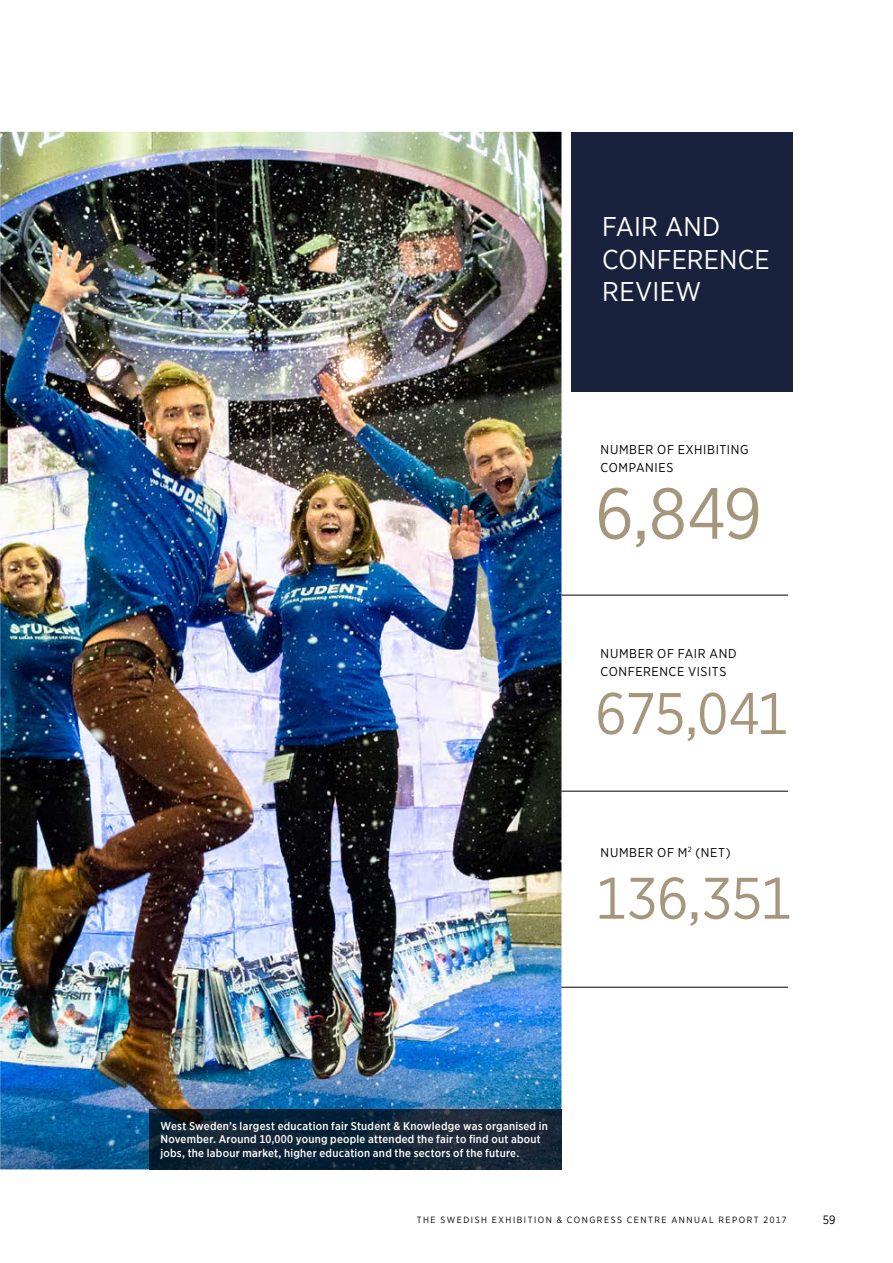
<style>
.page{position:relative;width:893px;height:1263px;background:#fff}
.page>*{position:absolute;margin:0;border:0;box-sizing:border-box;transform-origin:0 0}
.t1{font:72px "Gotham Narrow";color:#a5967c}
.t2{font:58.5px "Gotham Narrow";color:#a5967c}
.t3{font:27px/32.4px "Gotham Narrow";letter-spacing:.01em;color:#fff}
.t4{font:12.75px/17.2px "Gotham Narrow";letter-spacing:.05em;color:#000}
.t5{font:12px "Gotham Narrow";color:#000}
.t6{font:500 11.25px/13.5px "Gotham Narrow";letter-spacing:.02em;color:#fff}
.t7{font:9px "Gotham Narrow";letter-spacing:.17em;color:#000}
</style>
<div class="page">
<img style="left:0;top:132px;width:561px;height:1037px">
<div style="left:571px;top:132px;width:221px;height:260px;background:#19223d"></div>
<hr style="left:561px;top:987px;width:227px;height:1px;background:#000">
<img style="left:149px;top:1110px;width:412px;height:59px">
<hr style="left:561px;top:595px;width:227px;height:1px;background:#000">
<hr style="left:561px;top:791px;width:227px;height:1px;background:#000">
<h3 class="t3" style="left:602px;top:210px;width:169px">FAIR AND<br>CONFERENCE<br>REVIEW</h3>
<p class="t4" style="left:601px;top:441px;width:149px">NUMBER OF EXHIBITING<br>COMPANIES</p>
<h1 class="t1" style="left:595px;top:469px;width:168px">6,849</h1>
<p class="t4" style="left:601px;top:645px;width:137px">NUMBER OF FAIR AND<br>CONFERENCE VISITS</p>
<h2 class="t2" style="left:595px;top:677px;width:194px">675,041</h2>
<p class="t4" style="left:601px;top:843px;width:132px">NUMBER OF M<sup>2</sup> (NET)</p>
<h2 class="t2" style="left:595px;top:862px;width:198px">136,351</h2>
<p class="t6" style="left:160px;top:1119px;width:389px">West Sweden’s largest education fair Student &amp; Knowledge was organised in<br>November. Around 10,000 young people attended the fair to find out about jobs, the labour market, higher education and the sectors of the future.</p>
<p class="t7" style="left:417px;top:1215px;width:371px">THE SWEDISH EXHIBITION &amp; CONGRESS CENTRE ANNUAL REPORT 2017</p>
<p class="t5" style="left:823px;top:1212px;width:14px">59</p>
</div>
